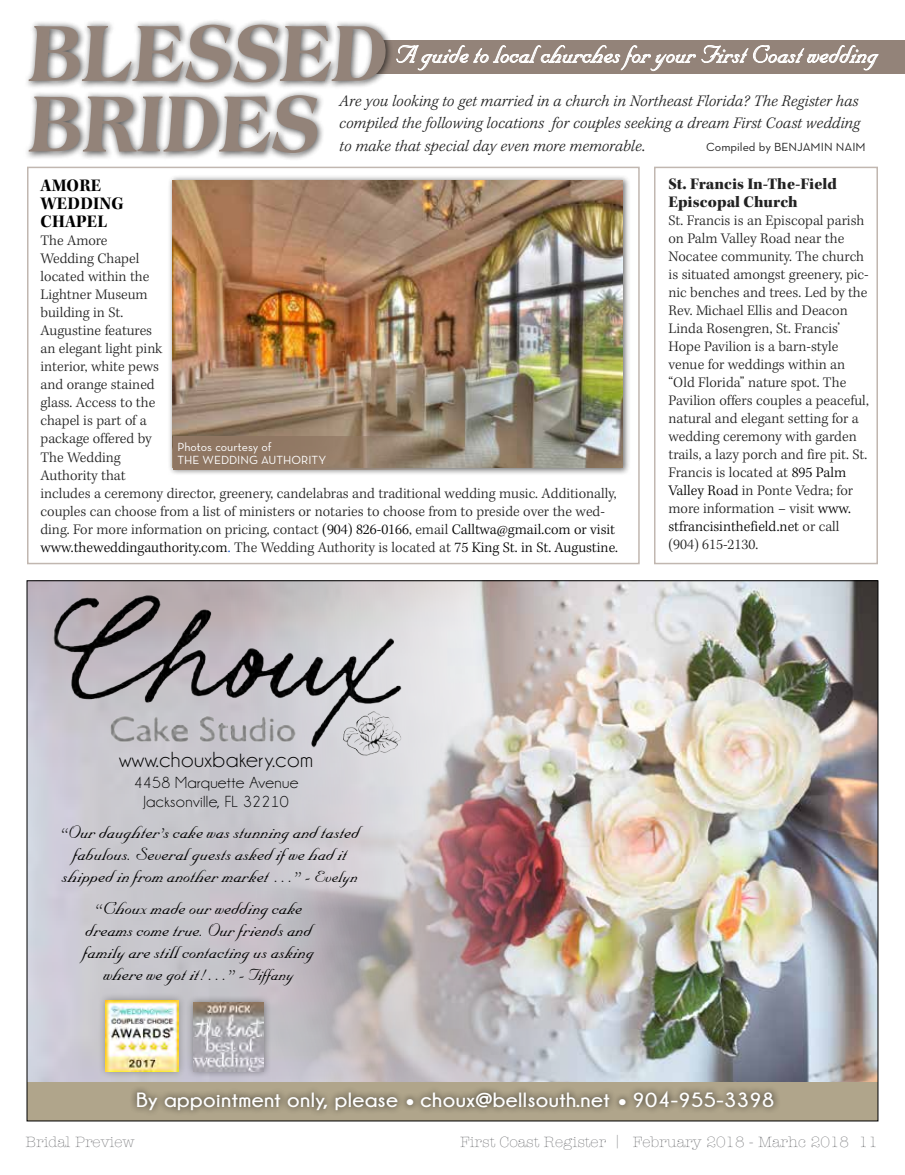
<style>
.page{position:relative;width:905px;height:1175px;background:#fff}
.page>*{position:absolute;margin:0;border:0;box-sizing:border-box;transform-origin:0 0}
.t1{font:800 84.9px "Americana Std";color:#938379;scale:.82 1}
.t2{font:28.5px "Nuptial Script LT Std";color:#fff}
.t3{font:22.05px "Champagne&Limousines";letter-spacing:.02em;color:#000;scale:1.05 1}
.t4{font:20.55px/22px "Nuptial Script LT Std";color:#000;text-align:center}
.t5{font:700 20.55px "Champagne&Limousines";letter-spacing:.02em;color:#fff;scale:1.06 1}
.t6{font:18px/18px "Kepler Std Bold Subh";letter-spacing:.01em;color:#000}
.t7{font:italic 300 16.5px/22.5px "Kepler Std";color:#222;text-align:justify}
.t8{font:16.5px/18px "Kepler Std Black Subh";color:#222}
.t9{font:16.2px/19px "Champagne&Limousines";letter-spacing:.02em;color:#000;text-align:center;scale:1.05 1}
.t10{font:300 15px/18px "Kepler Std";color:#222}
.t11{font:300 15px "American Typewriter Std";color:#6d6e71}
.t12{font:12px/13.5px "Neutra Text";color:#fff}
.t13{font:12px "Neutra Text";color:#222}
.s1{font-style:normal}
.s2{color:#000}
.s3{color:#15c}
.s4{font-size:19.05px}
.s5{font-size:13.2px}
.s6{font-size:13.5px}
</style>
<div class="page">
<div style="left:376px;top:40px;width:528px;height:33px;background:#938379"></div>
<div style="left:654px;top:167px;width:224px;height:397px;background:#fff;border:2px solid #c1b7b0"></div>
<div style="left:27px;top:167px;width:612px;height:397px;background:#fff;border:2px solid #c1b7b0"></div>
<img style="left:727px;top:582px;width:149px;height:500px">
<img style="left:29px;top:582px;width:698px;height:500px">
<div style="left:98px;top:992px;width:88px;height:86px;background:#000;opacity:.3"></div>
<img style="left:106px;top:1000px;width:72px;height:71px">
<div style="left:185px;top:994px;width:86px;height:84px;background:#000;opacity:.41"></div>
<img style="left:193px;top:1002px;width:71px;height:69px">
<img style="left:42px;top:592px;width:377px;height:166px">
<img style="left:329px;top:704px;width:81px;height:60px">
<div style="left:27px;top:1082px;width:851px;height:38px;background:#b0a58b"></div>
<div style="left:129px;top:1084px;width:651px;height:32px;background:#000;opacity:.78"></div>
<div style="left:167px;top:175px;width:464px;height:301px;background:#000;opacity:.56"></div>
<img style="left:173px;top:180px;width:449px;height:287px">
<svg style="left:173px;top:436px;width:259px;height:33px;background:#917a66"></svg>
<svg style="left:396px;top:45px;width:483px;height:27px"></svg>
<div style="left:24px;top:19px;width:370px;height:142px;background:#000;opacity:.64"></div>
<div style="left:339px;top:94px;width:539px;height:39px;background:#fff"></div>
<div style="left:339px;top:139px;width:539px;height:17px;background:#fff"></div>
<h1 class="t1" style="left:28px;top:2px;width:447px">BLESSED</h1>
<h2 class="t2" style="left:396px;top:38px;width:483px">A guide to local churches for your First Coast wedding</h2>
<h1 class="t1" style="left:28px;top:73px;width:363px">BRIDES</h1>
<p class="t7" style="left:339px;top:90px;width:522px">Are you looking to get married in a church in Northeast Florida? The Register has compiled the following locations for couples seeking a dream First Coast wedding to make that special day even more memorable<span class="s1">.</span></p>
<p class="t13" style="left:706px;top:139px;width:161px">Compiled by BENJAMIN NAIM</p>
<p class="t6" style="left:41px;top:177px;width:85px">AMORE<br>WEDDING<br>CHAPEL</p>
<p class="t10" style="left:40px;top:232px;width:579px">The Amore<br>Wedding Chapel<br>located within the<br>Lightner Museum<br>building in St.<br>Augustine features<br>an elegant light pink<br>interior, white pews<br>and orange stained<br>glass. Access to the<br>chapel is part of a<br>package offered by<br>The Wedding<br>Authority that<br>includes a ceremony director, greenery, candelabras and traditional wedding music. Additionally, couples can choose from a list of ministers or notaries to choose from to preside over the wed&shy;ding. For more information on pricing, contact <span class="s2">(904) 826-0166</span>, email <span class="s2">Calltwa@gmail.com or visit www.theweddingauthority.com</span><span class="s3">.</span> The Wedding Authority is located at <span class="s2">75 King St. in St. Augustine.</span></p>
<p class="t12" style="left:177px;top:440px;width:150px">Photos courtesy of<br>THE WEDDING AUTHORITY</p>
<p class="t8" style="left:668px;top:175px;width:170px">St. Francis In-The-Field<br>Episcopal Church</p>
<p class="t10" style="left:668px;top:212px;width:202px">St. Francis is an Episcopal parish on Palm Valley Road near the<br>Nocatee community. The church is situated amongst greenery, pic&shy;nic benches and trees. Led by the<br>Rev. Michael Ellis and Deacon<br>Linda Rosengren, St. Francis’<br>Hope Pavilion is a barn-style venue for weddings within an “Old Florida” nature spot. The<br>Pavilion offers couples a peaceful, natural and elegant setting for a wedding ceremony with garden trails, a lazy porch and fire pit. St.<br>Francis is located at <span class="s2">895 Palm<br>Valley Road</span> in Ponte Vedra; for more information – visit <span class="s2">www. stfrancisinthefield.net</span> or call (904) 615-2130.</p>
<h3 class="t3" style="left:119px;top:749px;width:186px">www.chouxbakery.com</h3>
<p class="t9" style="left:134px;top:773px;width:158px">4458 Marquette Avenue<br>Jacksonville, FL 32210</p>
<h3 class="t4" style="left:61px;top:821px;width:300px">“Our daughter’s cake was stunning and tasted fabulous. Several guests asked if we had it shipped in from another market …” <span class="s4">- Evelyn</span></h3>
<h3 class="t4" style="left:83px;top:897px;width:232px">“Choux made our wedding cake dreams come true. Our friends and family are still contacting us asking where we got it!…” <span class="s4">- Tiffany</span></h3>
<h3 class="t5" style="left:136px;top:1088px;width:603px">By appointment only, please <span class="s5">●</span> choux@bellsouth.net <span class="s5">●</span> 904-955-3398</h3>
<p class="t11" style="left:26px;top:1133px;width:111px">Bridal Preview</p>
<p class="t11" style="left:460px;top:1133px;width:419px">First Coast Register <span class="s6">|</span> February 2018 - Marhc 2018 11</p>
</div>
